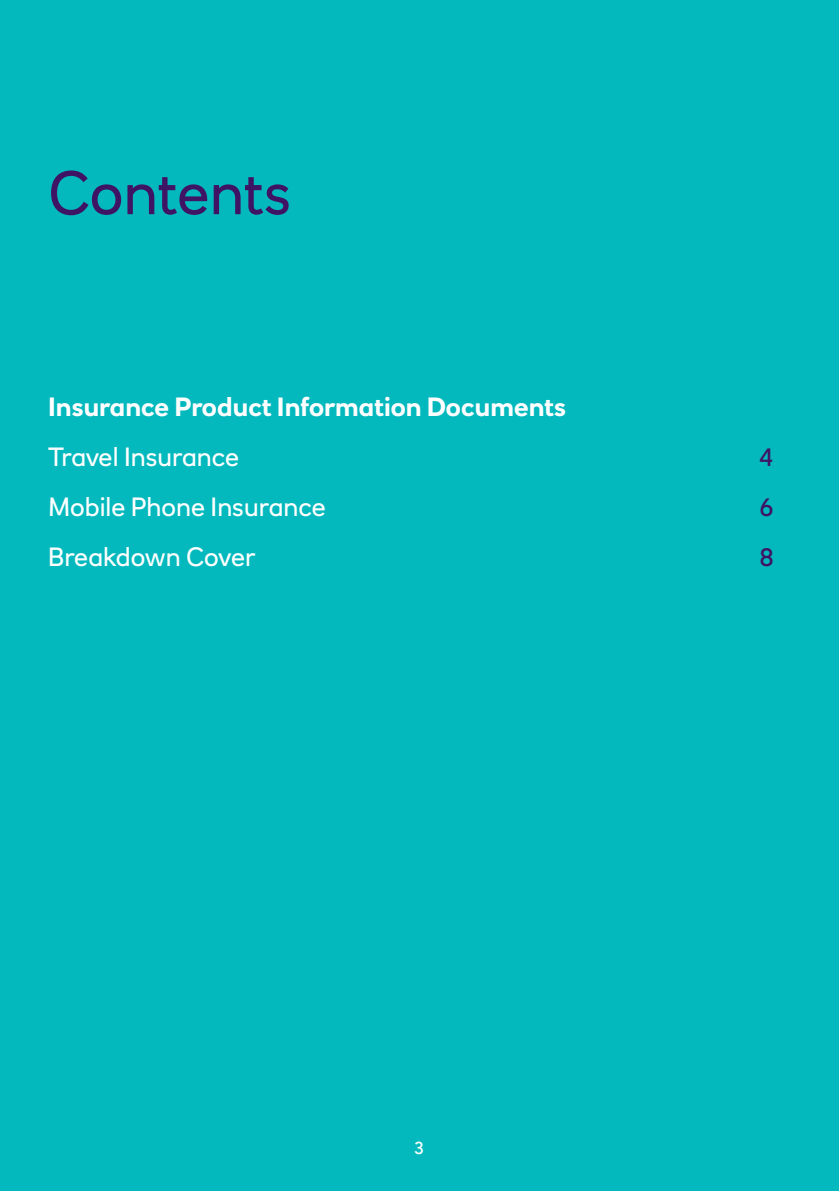
<style>
.page{position:relative;width:839px;height:1191px;background:#fff}
.page>*{position:absolute;margin:0;border:0;box-sizing:border-box;transform-origin:0 0}
.t1{font:60px "RN House Sans";color:#3f1464}
.t2{font:26px "RN House Sans";color:#fff}
.t3{font:700 26px "RN House Sans";color:#fff}
.t4{font:26px "RN House Sans";color:#3f1464}
.t5{font:18px "RN House Sans";color:#fff}
</style>
<div class="page">
<div style="left:0;top:0;width:839px;height:1190px;background:#03b9bd"></div>
<h1 class="t1" style="left:48px;top:156px;width:245px">Contents</h1>
<p class="t3" style="left:48px;top:391px;width:520px">Insurance Product Information Documents</p>
<p class="t2" style="left:48px;top:441px;width:193px">Travel Insurance</p>
<p class="t4" style="left:759px;top:441px;width:16px">4</p>
<p class="t2" style="left:48px;top:491px;width:279px">Mobile Phone Insurance</p>
<p class="t4" style="left:759px;top:491px;width:16px">6</p>
<p class="t2" style="left:48px;top:541px;width:209px">Breakdown Cover</p>
<p class="t4" style="left:759px;top:541px;width:16px">8</p>
<p class="t5" style="left:414px;top:1136px;width:11px">3</p>
</div>
